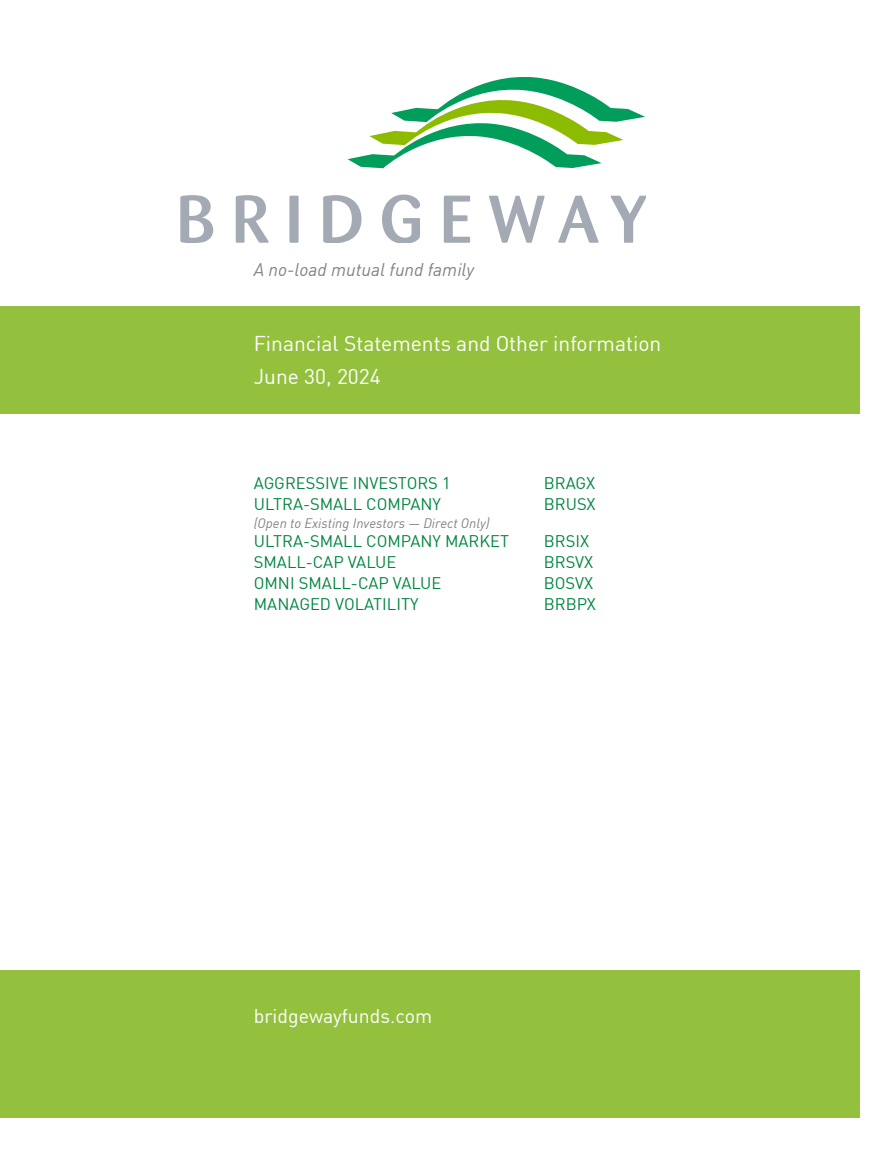
<style>
.page{position:relative;width:891px;height:1161px;background:#fff}
.page>*{position:absolute;margin:0;border:0;box-sizing:border-box;transform-origin:0 0}
.t1{font:21px/33px "DINOT";color:#fff}
.t2{font:19.5px "DINOT";color:#fff}
.t3{font:italic 18px "DINOT";color:#808284}
.FundName{font:16.5px "DINOT";color:#00853f}
.FundText{font:italic 13.5px "DINOT";color:#808284}
</style>
<div class="page">
<div style="left:0;top:306px;width:860px;height:108px;background:#93c13e"></div>
<div style="left:0;top:970px;width:860px;height:148px;background:#93c13e"></div>
<svg style="left:180px;top:195px;width:33px;height:48px"></svg>
<svg style="left:236px;top:195px;width:33px;height:48px"></svg>
<div style="left:289px;top:196px;width:10px;height:47px;background:#a4aab4"></div>
<svg style="left:323px;top:195px;width:38px;height:48px"></svg>
<svg style="left:382px;top:195px;width:38px;height:48px"></svg>
<svg style="left:444px;top:196px;width:26px;height:47px"></svg>
<svg style="left:489px;top:196px;width:56px;height:47px"></svg>
<svg style="left:558px;top:196px;width:41px;height:47px"></svg>
<svg style="left:611px;top:196px;width:35px;height:47px"></svg>
<svg style="left:348px;top:77px;width:297px;height:91px"></svg>
<p class="t3" style="left:254px;top:256px;width:222px">A no-load mutual fund family</p>
<p class="t1" style="left:254px;top:325px;width:409px">Financial Statements and Other information<br>June 30, 2024</p>
<p class="FundName" style="left:254px;top:470px;width:198px">AGGRESSIVE INVESTORS 1</p>
<p class="FundName" style="left:544px;top:470px;width:53px">BRAGX</p>
<p class="FundName" style="left:254px;top:491px;width:189px">ULTRA-SMALL COMPANY</p>
<p class="FundName" style="left:544px;top:491px;width:53px">BRUSX</p>
<p class="FundText" style="left:254px;top:513px;width:237px">(Open to Existing Investors — Direct Only)</p>
<p class="FundName" style="left:254px;top:528px;width:257px">ULTRA-SMALL COMPANY MARKET</p>
<p class="FundName" style="left:544px;top:528px;width:47px">BRSIX</p>
<p class="FundName" style="left:254px;top:549px;width:144px">SMALL-CAP VALUE</p>
<p class="FundName" style="left:544px;top:549px;width:51px">BRSVX</p>
<p class="FundName" style="left:254px;top:570px;width:189px">OMNI SMALL-CAP VALUE</p>
<p class="FundName" style="left:544px;top:570px;width:51px">BOSVX</p>
<p class="FundName" style="left:254px;top:591px;width:166px">MANAGED VOLATILITY</p>
<p class="FundName" style="left:544px;top:591px;width:54px">BRBPX</p>
<p class="t2" style="left:254px;top:1001px;width:180px">bridgewayfunds.com</p>
</div>
